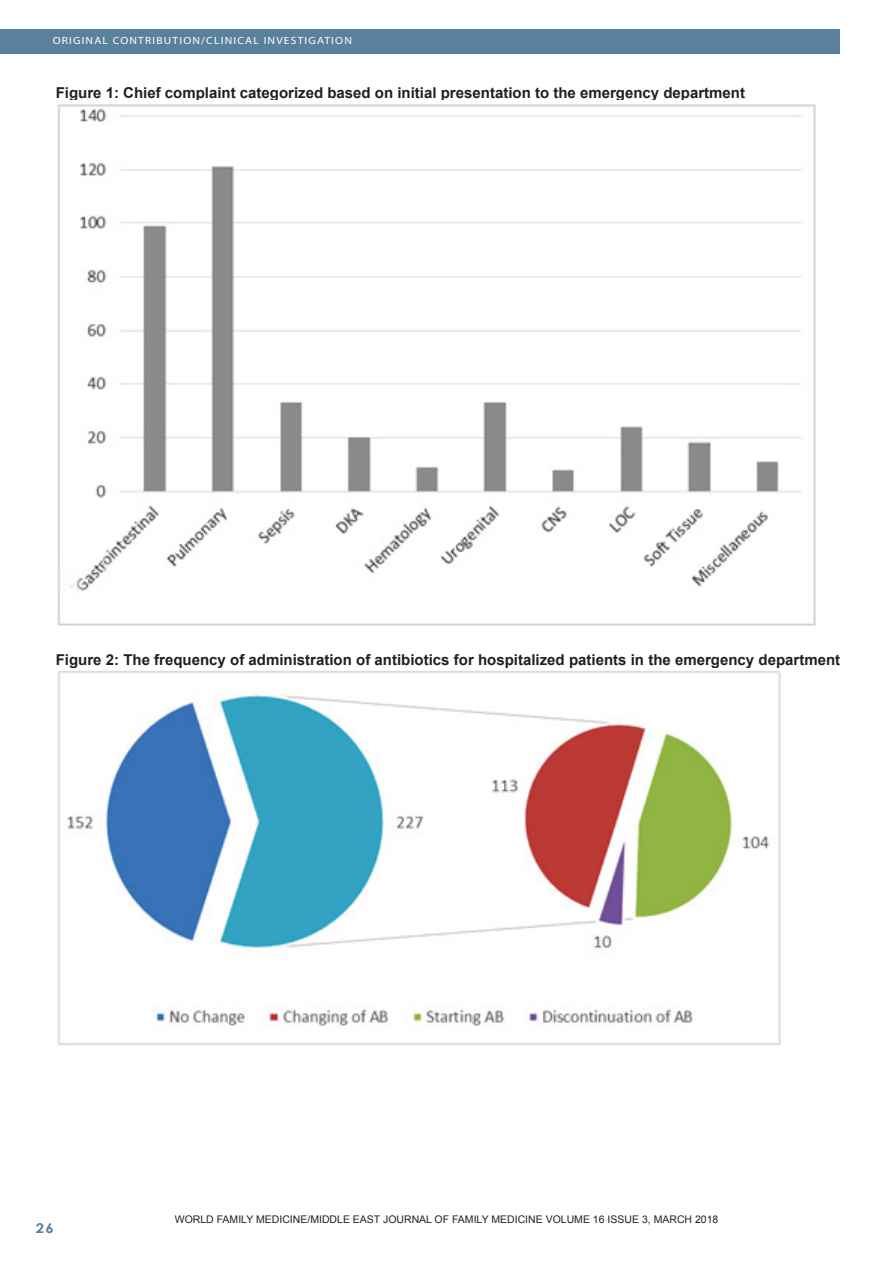
<style>
.page{position:relative;width:893px;height:1263px;background:#fff}
.page>*{position:absolute;margin:0;border:0;box-sizing:border-box;transform-origin:0 0}
.Footnote_Text{font:700 15px "Arial";color:#231f20}
.t1{font:700 13.5px "Century Gothic";color:#59809c;scale:1.1 1}
.Footnote_Text-2{font:10.5px "Arial";color:#231f20}
.t2{font:10.5px "Myriad";letter-spacing:.1em;color:#fff;scale:1.1 1}
</style>
<div class="page">
<div style="left:0;top:30px;width:840px;height:24px;background:#59809c"></div>
<img style="left:57px;top:104px;width:759px;height:522px">
<img style="left:58px;top:670px;width:723px;height:375px">
<p class="t2" style="left:53px;top:35px;width:273px">ORIGINAL CONTRIBUTION/CLINICAL INVESTIGATION</p>
<p class="Footnote_Text" style="left:56px;top:83px;width:691px">Figure 1: Chief complaint categorized based on initial presentation to the emergency department</p>
<p class="Footnote_Text" style="left:56px;top:650px;width:786px">Figure 2: The frequency of administration of antibiotics for hospitalized patients in the emergency department</p>
<p class="t1" style="left:36px;top:1217px;width:18px">26</p>
<p class="Footnote_Text-2" style="left:175px;top:1212px;width:545px">WORLD FAMILY MEDICINE/MIDDLE EAST JOURNAL OF FAMILY MEDICINE VOLUME 16 ISSUE 3, MARCH 2018</p>
<p class="Footnote_Text-2" style="left:160px;top:1214px;width:572px">WORLD FAMILY MEDICINE/MIDDLE EAST JOURNAL OF FAMILY MEDICINE VOLUME 15 ISSUE 10, DECEMBER 2017</p>
</div>
